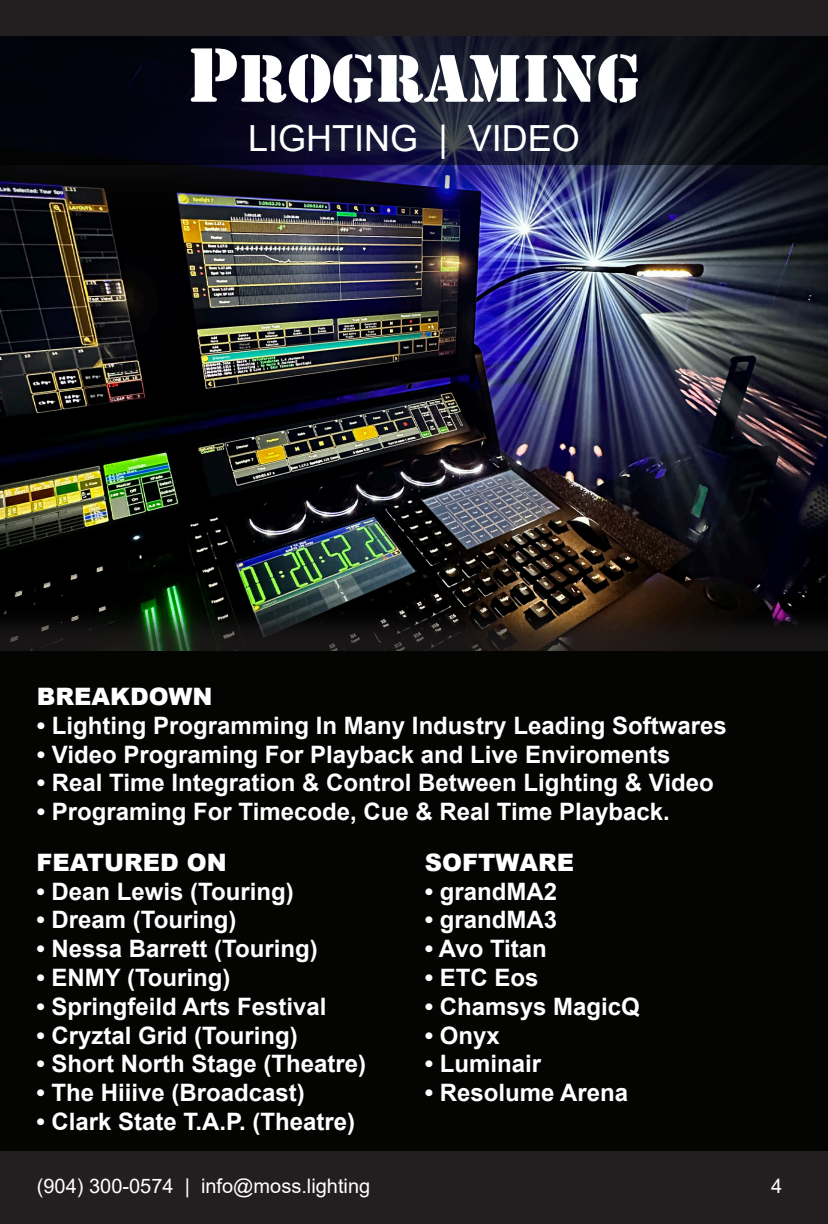
<style>
.page{position:relative;width:828px;height:1224px;background:#231f20}
.page>*{position:absolute;margin:0;border:0;box-sizing:border-box;transform-origin:0 0}
.t1{font:70px "Stencil";color:#fff}
.t2{font:36px "Arial";color:#fff}
.t3{font:700 24px "Arial";color:#fff}
.t4{font:900 24px "Arial";color:#fff}
.t5{font:20px "Arial";color:#fff}
.s1{font-size:80px}
</style>
<div class="page">
<img style="left:0;top:224px;width:828px;height:380px">
<div style="left:0;top:13px;width:828px;height:211px;background:#231f20;opacity:.6"></div>
<svg style="left:0;top:36px;width:828px;height:129px;background:#0c0d1c"></svg>
<div style="left:0;top:604px;width:828px;height:540px;background:#231f20;opacity:.7"></div>
<div style="left:0;top:651px;width:828px;height:499px;background:#040503"></div>
<p class="t1" style="left:188px;top:38px;width:374px"><span class="s1">P</span>ROGRAMING</p>
<p class="t2" style="left:248px;top:114px;width:333px">LIGHTING | VIDEO</p>
<p class="t4" style="left:37px;top:679px;width:177px">BREAKDOWN</p>
<p class="t3" style="left:37px;top:708px;width:691px">• Lighting Programming In Many Industry Leading Softwares</p>
<p class="t3" style="left:37px;top:737px;width:635px">• Video Programing For Playback and Live Enviroments</p>
<p class="t3" style="left:37px;top:766px;width:678px">• Real Time Integration &amp; Control Between Lighting &amp; Video</p>
<p class="t3" style="left:37px;top:795px;width:635px">• Programing For Timecode, Cue &amp; Real Time Playback.</p>
<p class="t4" style="left:36px;top:845px;width:192px">FEATURED ON</p>
<p class="t3" style="left:36px;top:874px;width:259px">• Dean Lewis (Touring)</p>
<p class="t3" style="left:36px;top:903px;width:201px">• Dream (Touring)</p>
<p class="t3" style="left:36px;top:932px;width:283px">• Nessa Barrett (Touring)</p>
<p class="t3" style="left:36px;top:961px;width:196px">• ENMY (Touring)</p>
<p class="t3" style="left:36px;top:990px;width:292px">• Springfeild Arts Festival</p>
<p class="t3" style="left:36px;top:1018px;width:263px">• Cryztal Grid (Touring)</p>
<p class="t3" style="left:36px;top:1047px;width:331px">• Short North Stage (Theatre)</p>
<p class="t3" style="left:36px;top:1076px;width:270px">• The Hiiive (Broadcast)</p>
<p class="t3" style="left:36px;top:1105px;width:320px">• Clark State T.A.P. (Theatre)</p>
<p class="t4" style="left:425px;top:845px;width:151px">SOFTWARE</p>
<p class="t3" style="left:425px;top:874px;width:134px">• grandMA2</p>
<p class="t3" style="left:425px;top:903px;width:134px">• grandMA3</p>
<p class="t3" style="left:425px;top:932px;width:124px">• Avo Titan</p>
<p class="t3" style="left:425px;top:961px;width:115px">• ETC Eos</p>
<p class="t3" style="left:425px;top:990px;width:217px">• Chamsys MagicQ</p>
<p class="t3" style="left:425px;top:1018px;width:77px">• Onyx</p>
<p class="t3" style="left:425px;top:1047px;width:118px">• Luminair</p>
<p class="t3" style="left:425px;top:1076px;width:205px">• Resolume Arena</p>
<p class="t5" style="left:37px;top:1172px;width:335px">(904) 300-0574 | info@moss.lighting</p>
<p class="t5" style="left:771px;top:1172px;width:13px">4</p>
</div>
